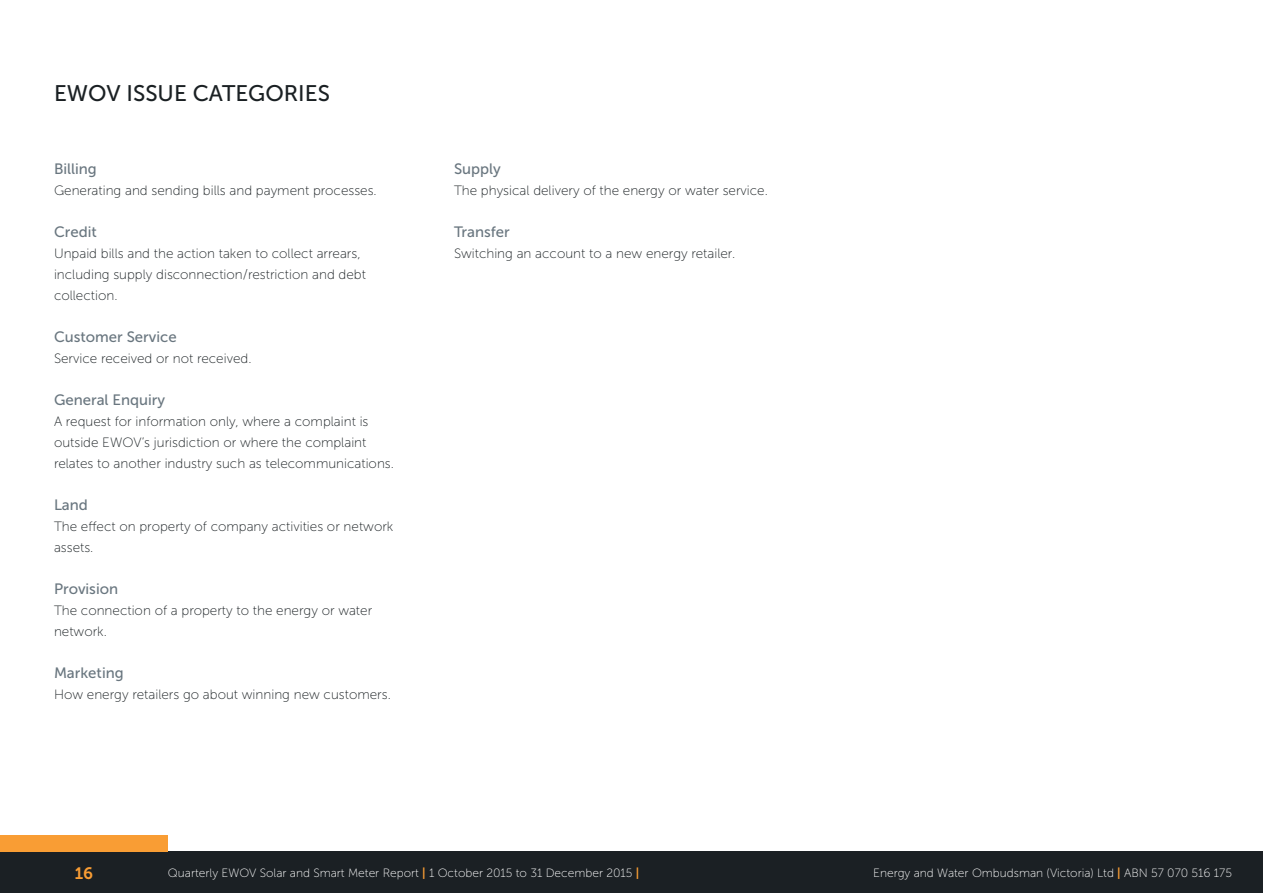
<style>
.page{position:relative;width:1263px;height:893px;background:#fff}
.page>*{position:absolute;margin:0;border:0;box-sizing:border-box;transform-origin:0 0}
.t1{font:22.5px "Museo Sans 500";color:#1a2023}
.t2{font:16.5px "Museo Sans 700";color:#f99d34}
.t3{font:15px "Museo Sans 500";color:#69767f}
.t4{font:13.5px/21px "Museo Sans 100";color:#1a2023}
.t5{font:12px "Museo Sans 100";color:#fff}
.s1{font-family:"Museo Sans 700";color:#f99d34}
</style>
<div class="page">
<div style="left:0;top:851px;width:1263px;height:42px;background:#1b2024"></div>
<div style="left:0;top:835px;width:168px;height:16px;background:#f99d34"></div>
<h1 class="t1" style="left:54px;top:81px;width:277px">EWOV ISSUE CATEGORIES</h1>
<p class="t3" style="left:54px;top:161px;width:44px">Billing</p>
<p class="t4" style="left:54px;top:180px;width:324px">Generating and sending bills and payment processes.</p>
<p class="t3" style="left:54px;top:224px;width:44px">Credit</p>
<p class="t4" style="left:54px;top:243px;width:313px">Unpaid bills and the action taken to collect arrears, including supply disconnection/restriction and debt collection.</p>
<p class="t3" style="left:54px;top:329px;width:124px">Customer Service</p>
<p class="t4" style="left:54px;top:348px;width:199px">Service received or not received.</p>
<p class="t3" style="left:54px;top:392px;width:113px">General Enquiry</p>
<p class="t4" style="left:54px;top:411px;width:341px">A request for information only, where a complaint is outside EWOV’s jurisdiction or where the complaint relates to another industry such as telecommunications.</p>
<p class="t3" style="left:54px;top:497px;width:35px">Land</p>
<p class="t4" style="left:54px;top:516px;width:341px">The effect on property of company activities or network assets.</p>
<p class="t3" style="left:54px;top:581px;width:66px">Provision</p>
<p class="t4" style="left:54px;top:600px;width:320px">The connection of a property to the energy or water network.</p>
<p class="t3" style="left:54px;top:665px;width:71px">Marketing</p>
<p class="t4" style="left:54px;top:684px;width:338px">How energy retailers go about winning new customers.</p>
<p class="t3" style="left:454px;top:161px;width:48px">Supply</p>
<p class="t4" style="left:454px;top:180px;width:315px">The physical delivery of the energy or water service.</p>
<p class="t3" style="left:454px;top:224px;width:57px">Transfer</p>
<p class="t4" style="left:454px;top:243px;width:283px">Switching an account to a new energy retailer.</p>
<p class="t2" style="left:75px;top:864px;width:20px">16</p>
<p class="t5" style="left:168px;top:866px;width:473px">Quarterly EWOV Solar and Smart Meter Report <span class="s1">|</span> 1 October 2015 to 31 December 2015 <span class="s1">|</span></p>
<p class="t5" style="left:873px;top:866px;width:360px">Energy and Water Ombudsman (Victoria) Ltd <span class="s1">|</span> ABN 57 070 516 175</p>
</div>
